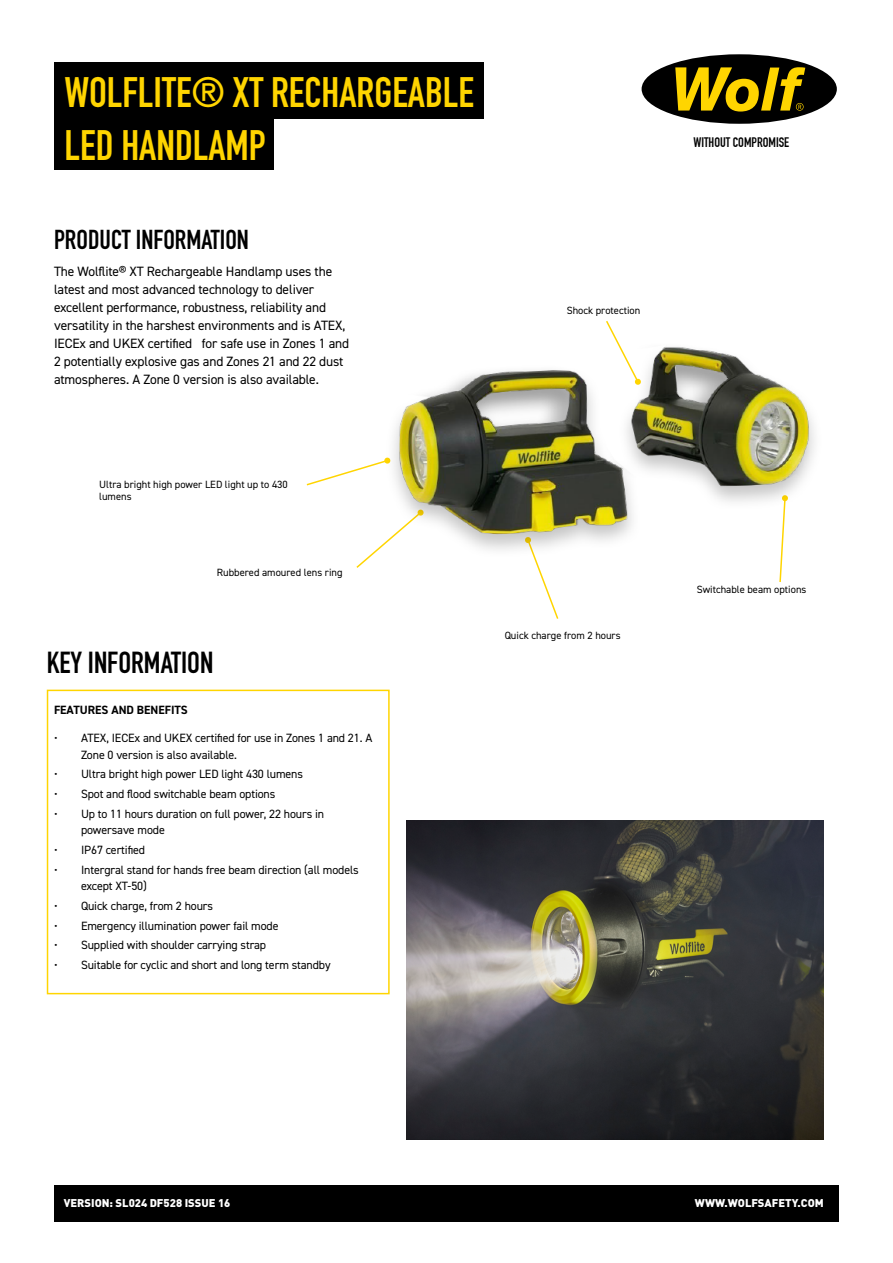
<style>
.page{position:relative;width:893px;height:1263px;background:#fff}
.page>*{position:absolute;margin:0;border:0;box-sizing:border-box;transform-origin:0 0}
.t1{font:42px/52.9px "DIN Engschrift Std";color:#ffd500}
.t2{font:30px "DIN Engschrift Std";color:#000}
.t3{font:27px "DIN Engschrift Std";color:#000}
.t4{font:13.5px/18px "DIN2014";letter-spacing:-.01em;color:#000}
.t5{font:13.5px "DIN Engschrift LT Alternate";color:#000}
.t6{font:12px/16.5px "DIN2014";letter-spacing:-.01em;color:#000}
.t7{font:700 12px "DIN2014";color:#000}
.t8{font:900 11.1px "DIN";color:#fff}
.t9{font:10.5px/12.6px "DIN2014";color:#000}
</style>
<div class="page">
<div style="left:54px;top:119px;width:219px;height:51px;background:#000"></div>
<div style="left:642px;top:54px;width:195px;height:70px;background:#000;border-radius:50%"></div>
<svg style="left:675px;top:67px;width:130px;height:45px"></svg>
<div style="left:47px;top:690px;width:343px;height:304px;border:2px solid #ffd500"></div>
<div style="left:54px;top:63px;width:430px;height:56px;background:#000"></div>
<div style="left:54px;top:1185px;width:785px;height:36px;background:#000"></div>
<svg style="left:306px;top:470px;width:47px;height:16px"></svg>
<svg style="left:606px;top:321px;width:4px;height:5px"></svg>
<svg style="left:537px;top:568px;width:22px;height:51px"></svg>
<svg style="left:779px;top:568px;width:3px;height:14px"></svg>
<img style="left:407px;top:821px;width:417px;height:319px">
<img style="left:353px;top:326px;width:462px;height:242px">
<h1 class="t1" style="left:65px;top:66px;width:411px">WOLFLITE® XT RECHARGEABLE<br>LED HANDLAMP</h1>
<h3 class="t3" style="left:54px;top:224px;width:196px">PRODUCT INFORMATION</h3>
<p class="t4" style="left:54px;top:262px;width:297px">The Wolflite® XT Rechargeable Handlamp uses the latest and most advanced technology to deliver excellent performance, robustness, reliability and versatility in the harshest environments and is ATEX, IECEx and UKEX certified for safe use in Zones 1 and 2 potentially explosive gas and Zones 21 and 22 dust atmospheres. A Zone 0 version is also available.</p>
<p class="t9" style="left:567px;top:304px;width:75px">Shock protection</p>
<p class="t9" style="left:99px;top:478px;width:190px">Ultra bright high power LED light up to 430 lumens</p>
<p class="t9" style="left:217px;top:566px;width:127px">Rubbered amoured lens ring</p>
<h2 class="t2" style="left:47px;top:645px;width:168px">KEY INFORMATION</h2>
<p class="t7" style="left:54px;top:702px;width:135px">FEATURES AND BENEFITS</p>
<p class="t6" style="left:81px;top:729px;width:293px;text-indent:-27px">• ATEX, IECEx and UKEX certified for use in Zones 1 and 21. A<br>Zone 0 version is also available.</p>
<p class="t6" style="left:54px;top:766px;width:251px">• Ultra bright high power LED light 430 lumens</p>
<p class="t6" style="left:54px;top:785px;width:223px">• Spot and flood switchable beam options</p>
<p class="t6" style="left:81px;top:805px;width:245px;text-indent:-27px">• Up to 11 hours duration on full power, 22 hours in powersave mode</p>
<p class="t6" style="left:54px;top:841px;width:93px">• IP67 certified</p>
<p class="t6" style="left:81px;top:861px;width:279px;text-indent:-27px">• Intergral stand for hands free beam direction (all models except XT-50)</p>
<p class="t6" style="left:54px;top:897px;width:161px">• Quick charge, from 2 hours</p>
<p class="t6" style="left:54px;top:917px;width:226px">• Emergency illumination power fail mode</p>
<p class="t6" style="left:54px;top:937px;width:214px">• Supplied with shoulder carrying strap</p>
<p class="t6" style="left:54px;top:956px;width:278px">• Suitable for cyclic and short and long term standby</p>
<p class="t9" style="left:505px;top:629px;width:117px">Quick charge from 2 hours</p>
<p class="t5" style="left:693px;top:134px;width:97px">WITHOUT COMPROMISE</p>
<p class="t9" style="left:697px;top:583px;width:111px">Switchable beam options</p>
<p class="t8" style="left:64px;top:1195px;width:168px">VERSION: SL024 DF528 ISSUE 16</p>
<p class="t8" style="left:695px;top:1195px;width:130px">WWW.WOLFSAFETY.COM</p>
</div>
